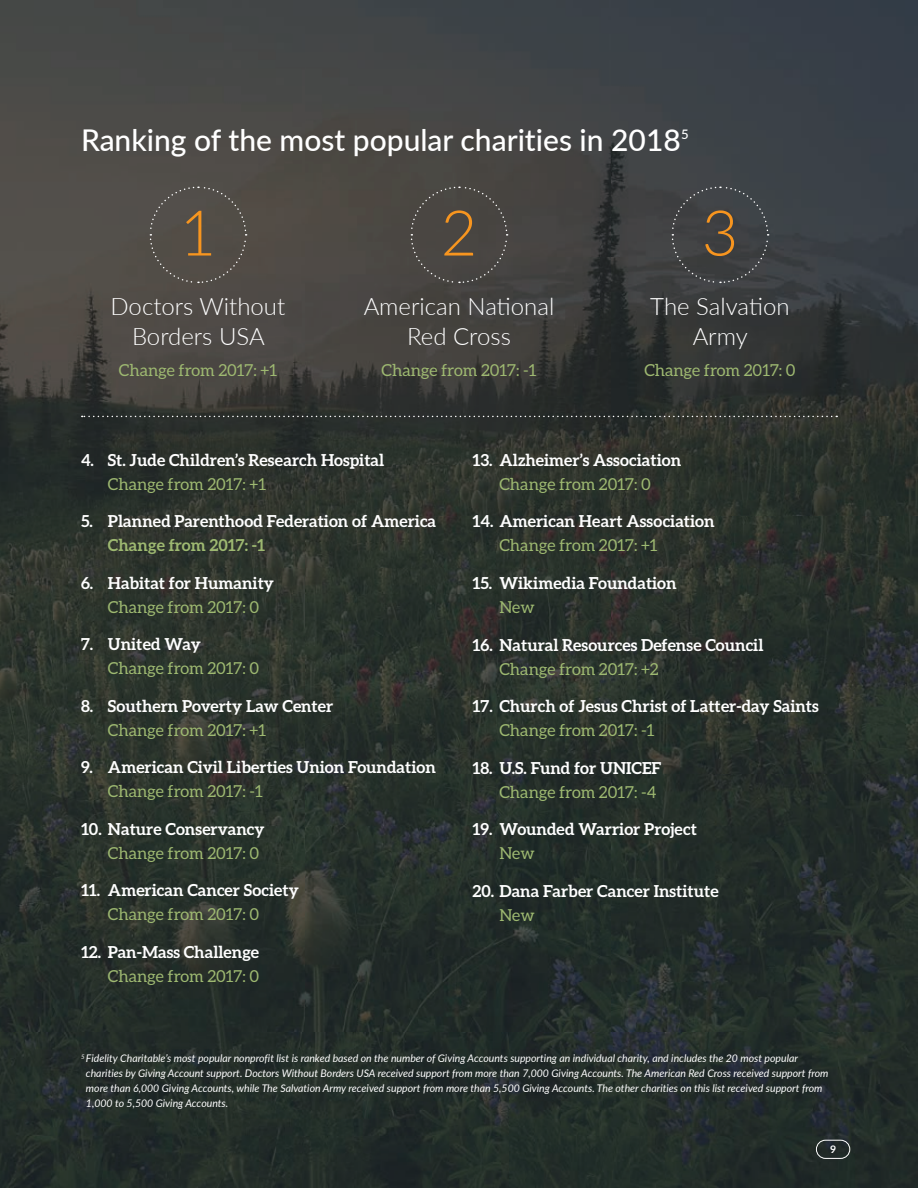
<style>
.page{position:relative;width:918px;height:1188px;background:#fff}
.page>*{position:absolute;margin:0;border:0;box-sizing:border-box;transform-origin:0 0}
.t1{font:300 63px "Lato";color:#f7951f}
.t2{font:500 30px "Lato";color:#fff}
.t3{font:300 24px/30px "Lato";color:#fff;text-align:center}
.t4{font:700 16.5px "Aleo";color:#fff}
.t5{font:16.5px "Aleo";color:#9eb971}
.t6{font:700 16.5px "Aleo";color:#9eb971}
.t7{font:500 13.05px "Lato";color:#fff}
.t8{font:italic 10.5px/15px "Lato";color:#fff}
.t9{font:700 10.5px "Lato";color:#fff}
</style>
<div class="page">
<img style="left:0;top:0;width:918px;height:1188px">
<div style="left:149px;top:186px;width:98px;height:98px;background:#524d47"></div>
<div style="left:410px;top:186px;width:98px;height:98px;background:#494642"></div>
<div style="left:671px;top:186px;width:98px;height:98px;background:#3f4244"></div>
<svg style="left:82px;top:416px;width:755px;height:1px"></svg>
<div style="left:816px;top:1140px;width:34px;height:19px;border:1px solid #fff;border-radius:9px"></div>
<h2 class="t2" style="left:81px;top:118px;width:601px">Ranking of the most popular charities in 2018</h2>
<p class="t7" style="left:681px;top:125px;width:9px">5</p>
<h1 class="t1" style="left:180px;top:189px;width:38px">1</h1>
<h1 class="t1" style="left:441px;top:189px;width:38px">2</h1>
<h1 class="t1" style="left:702px;top:189px;width:38px">3</h1>
<h3 class="t3" style="left:111px;top:291px;width:176px">Doctors Without<br>Borders USA</h3>
<p class="t5" style="left:119px;top:361px;width:160px">Change from 2017: +1</p>
<h3 class="t3" style="left:364px;top:291px;width:192px">American National<br>Red Cross</h3>
<p class="t5" style="left:382px;top:361px;width:156px">Change from 2017: -1</p>
<h3 class="t3" style="left:650px;top:291px;width:141px">The Salvation<br>Army</h3>
<p class="t5" style="left:644px;top:361px;width:153px">Change from 2017: 0</p>
<p class="t4" style="left:81px;top:450px;width:305px">4. St. Jude Children’s Research Hospital</p>
<p class="t5" style="left:108px;top:475px;width:160px">Change from 2017: +1</p>
<p class="t4" style="left:81px;top:512px;width:357px">5. Planned Parenthood Federation of America</p>
<p class="t6" style="left:108px;top:536px;width:158px">Change from 2017: -1</p>
<p class="t4" style="left:81px;top:573px;width:195px">6. Habitat for Humanity</p>
<p class="t5" style="left:108px;top:598px;width:153px">Change from 2017: 0</p>
<p class="t4" style="left:81px;top:635px;width:121px">7. United Way</p>
<p class="t5" style="left:108px;top:659px;width:153px">Change from 2017: 0</p>
<p class="t4" style="left:81px;top:696px;width:254px">8. Southern Poverty Law Center</p>
<p class="t5" style="left:108px;top:721px;width:160px">Change from 2017: +1</p>
<p class="t4" style="left:81px;top:758px;width:356px">9. American Civil Liberties Union Foundation</p>
<p class="t5" style="left:108px;top:782px;width:156px">Change from 2017: -1</p>
<p class="t4" style="left:81px;top:819px;width:185px">10. Nature Conservancy</p>
<p class="t5" style="left:108px;top:844px;width:153px">Change from 2017: 0</p>
<p class="t4" style="left:81px;top:881px;width:219px">11. American Cancer Society</p>
<p class="t5" style="left:108px;top:905px;width:153px">Change from 2017: 0</p>
<p class="t4" style="left:81px;top:943px;width:180px">12. Pan-Mass Challenge</p>
<p class="t5" style="left:108px;top:967px;width:153px">Change from 2017: 0</p>
<p class="t4" style="left:472px;top:451px;width:210px">13. Alzheimer’s Association</p>
<p class="t5" style="left:499px;top:475px;width:153px">Change from 2017: 0</p>
<p class="t4" style="left:472px;top:512px;width:244px">14. American Heart Association</p>
<p class="t5" style="left:499px;top:536px;width:160px">Change from 2017: +1</p>
<p class="t4" style="left:472px;top:574px;width:206px">15. Wikimedia Foundation</p>
<p class="t5" style="left:499px;top:598px;width:37px">New</p>
<p class="t4" style="left:472px;top:635px;width:293px">16. Natural Resources Defense Council</p>
<p class="t5" style="left:499px;top:659px;width:161px">Change from 2017: +2</p>
<p class="t4" style="left:472px;top:697px;width:348px">17. Church of Jesus Christ of Latter-day Saints</p>
<p class="t5" style="left:499px;top:721px;width:156px">Change from 2017: -1</p>
<p class="t4" style="left:472px;top:758px;width:190px">18. U.S. Fund for UNICEF</p>
<p class="t5" style="left:499px;top:782px;width:158px">Change from 2017: -4</p>
<p class="t4" style="left:472px;top:820px;width:226px">19. Wounded Warrior Project</p>
<p class="t5" style="left:499px;top:844px;width:37px">New</p>
<p class="t4" style="left:472px;top:881px;width:248px">20. Dana Farber Cancer Institute</p>
<p class="t5" style="left:499px;top:905px;width:37px">New</p>
<p class="t8" style="left:86px;top:1050px;width:744px;text-indent:-5px"><sup>5</sup> Fidelity Charitable’s most popular nonprofit list is ranked based on the number of Giving Accounts supporting an individual charity, and includes the 20 most popular charities by Giving Account support. Doctors Without Borders USA received support from more than 7,000 Giving Accounts. The American Red Cross received support from more than 6,000 Giving Accounts, while The Salvation Army received support from more than 5,500 Giving Accounts. The other charities on this list received support from 1,000 to 5,500 Giving Accounts.</p>
<p class="t9" style="left:830px;top:1141px;width:8px">9</p>
</div>
